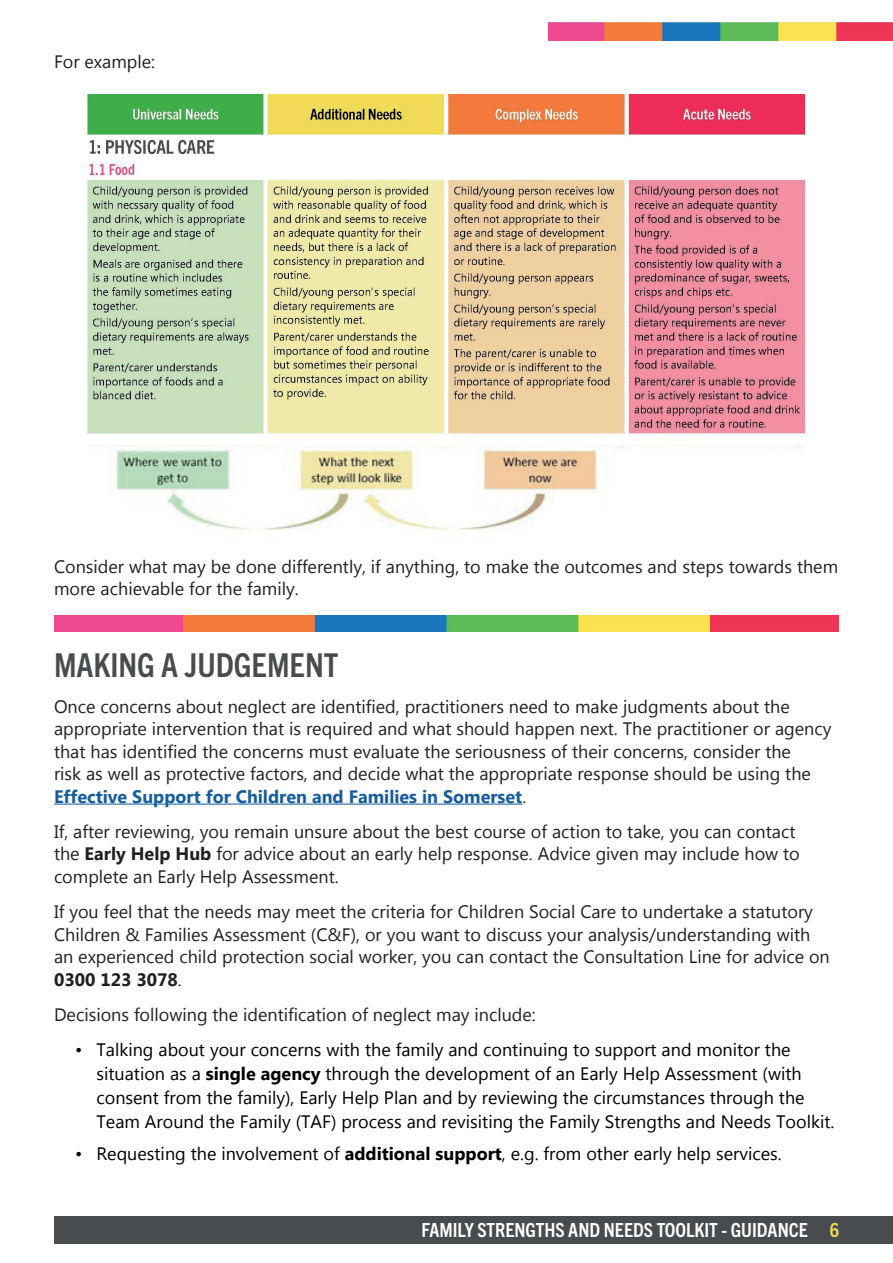
<style>
.page{position:relative;width:893px;height:1263px;background:#fff}
.page>*{position:absolute;margin:0;border:0;box-sizing:border-box;transform-origin:0 0}
.t1{font:700 condensed 33px "Trade Gothic Next LT Pro";color:#494c4e}
.t2{font:700 condensed 19.5px "Trade Gothic Next LT Pro";color:#fff}
.t3{font:18px/22.5px "Microsoft Tai Le";color:#231f20}
.t4{font:18px/24px "Microsoft Tai Le";color:#000}
.s1{font-weight:700;color:#175d9e}
.s2{font-weight:700}
.s3{color:#f3dd56}
</style>
<div class="page">
<div style="left:54px;top:1216px;width:839px;height:28px;background:#494c4e"></div>
<img style="left:548px;top:23px;width:345px;height:17px">
<img style="left:54px;top:616px;width:785px;height:15px">
<hr style="left:54px;top:803px;width:468px;height:2px;background:#175d9e">
<img style="left:91px;top:445px;width:713px;height:86px">
<img style="left:86px;top:95px;width:720px;height:340px">
<p class="t3" style="left:54px;top:51px;width:103px">For example:</p>
<p class="t3" style="left:54px;top:556px;width:786px">Consider what may be done differently, if anything, to make the outcomes and steps towards them more achievable for the family.</p>
<h1 class="t1" style="left:54px;top:643px;width:286px">MAKING A JUDGEMENT</h1>
<p class="t3" style="left:54px;top:696px;width:779px">Once concerns about neglect are identified, practitioners need to make judgments about the appropriate intervention that is required and what should happen next. The practitioner or agency that has identified the concerns must evaluate the seriousness of their concerns, consider the<br>risk as well as protective factors, and decide what the appropriate response should be using the <span class="s1">Effective Support for Children and Families in Somerset</span>.</p>
<p class="t3" style="left:54px;top:821px;width:747px">If, after reviewing, you remain unsure about the best course of action to take, you can contact the <span class="s2">Early Help Hub</span> for advice about an early help response. Advice given may include how to complete an Early Help Assessment.</p>
<p class="t3" style="left:54px;top:901px;width:777px">If you feel that the needs may meet the criteria for Children Social Care to undertake a statutory Children &amp; Families Assessment (C&amp;F), or you want to discuss your analysis/understanding with an experienced child protection social worker, you can contact the Consultation Line for advice on <span class="s2">0300 123 3078</span>.</p>
<p class="t3" style="left:54px;top:1005px;width:483px">Decisions following the identification of neglect may include:</p>
<p class="t4" style="left:97px;top:1038px;width:739px;text-indent:-21px">• Talking about your concerns with the family and continuing to support and monitor the situation as a <span class="s2">single agency</span> through the development of an Early Help Assessment (with consent from the family), Early Help Plan and by reviewing the circumstances through the Team Around the Family (TAF) process and revisiting the Family Strengths and Needs Toolkit.</p>
<p class="t4" style="left:75px;top:1143px;width:708px">• Requesting the involvement of <span class="s2">additional support</span>, e.g. from other early help services.</p>
<p class="t2" style="left:422px;top:1217px;width:419px">FAMILY STRENGTHS AND NEEDS TOOLKIT - GUIDANCE <span class="s3">6</span></p>
</div>
